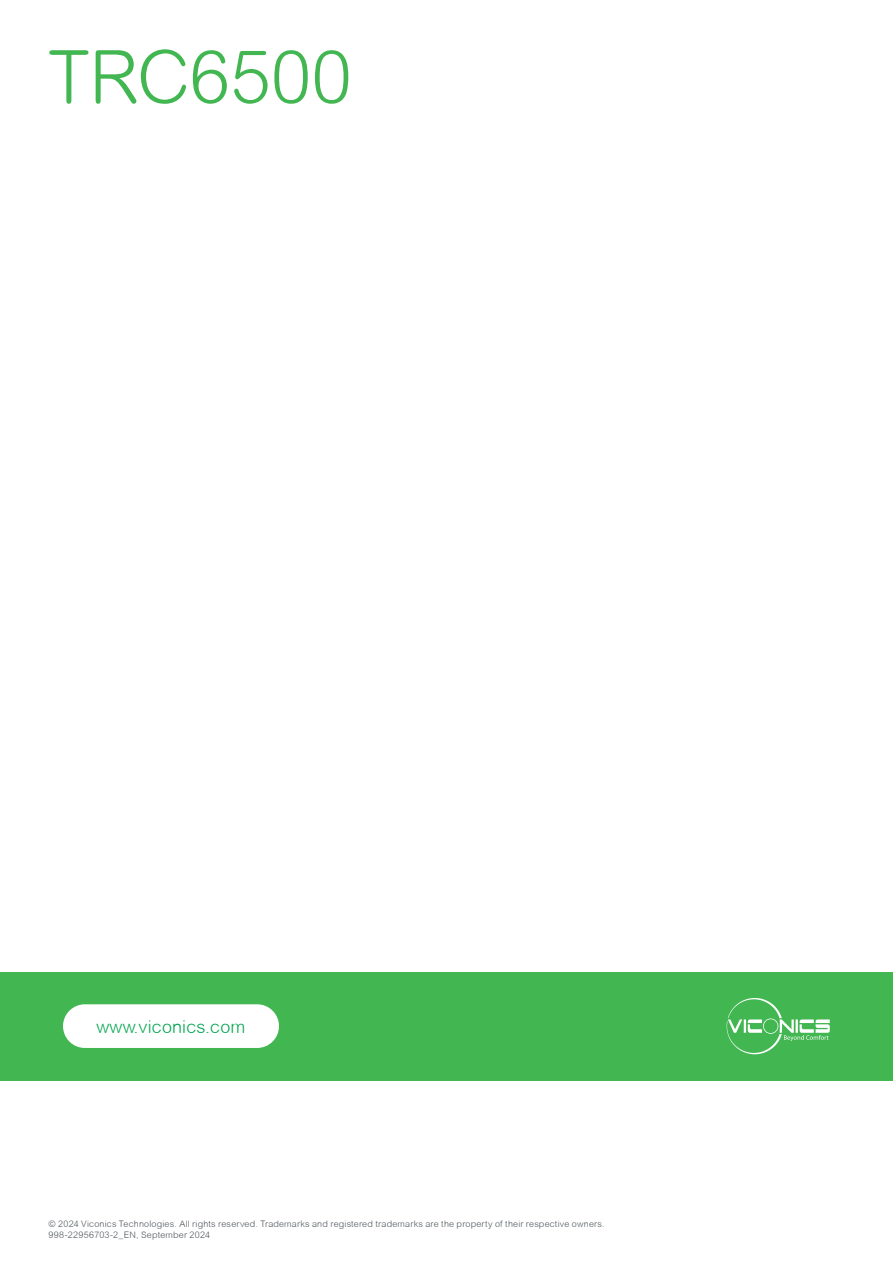
<style>
.page{position:relative;width:893px;height:1263px;background:#fff}
.page>*{position:absolute;margin:0;border:0;box-sizing:border-box;transform-origin:0 0}
.t1{font:300 73.5px "Arial Rounded MT Std";color:#42b751}
.t2{font:300 18px "Arial Rounded MT";letter-spacing:.01em;color:#00a54f}
.t3{font:300 9px/10.5px "Arial Rounded MT";letter-spacing:.02em;color:#4d545a}
</style>
<div class="page">
<div style="left:0;top:972px;width:893px;height:108px;background:#42b751"></div>
<svg style="left:726px;top:998px;width:104px;height:56px"></svg>
<div style="left:63px;top:1004px;width:216px;height:44px;background:#fff;border-radius:22px"></div>
<h1 class="t1" style="left:49px;top:35px;width:305px">TRC6500</h1>
<h2 class="t2" style="left:96px;top:1016px;width:151px">www.viconics.com</h2>
<p class="t3" style="left:49px;top:1218px;width:558px">© 2024 Viconics Technologies. All rights reserved. Trademarks and registered trademarks are the property of their respective owners.<br>998-22956703-2_EN, September 2024</p>
</div>
